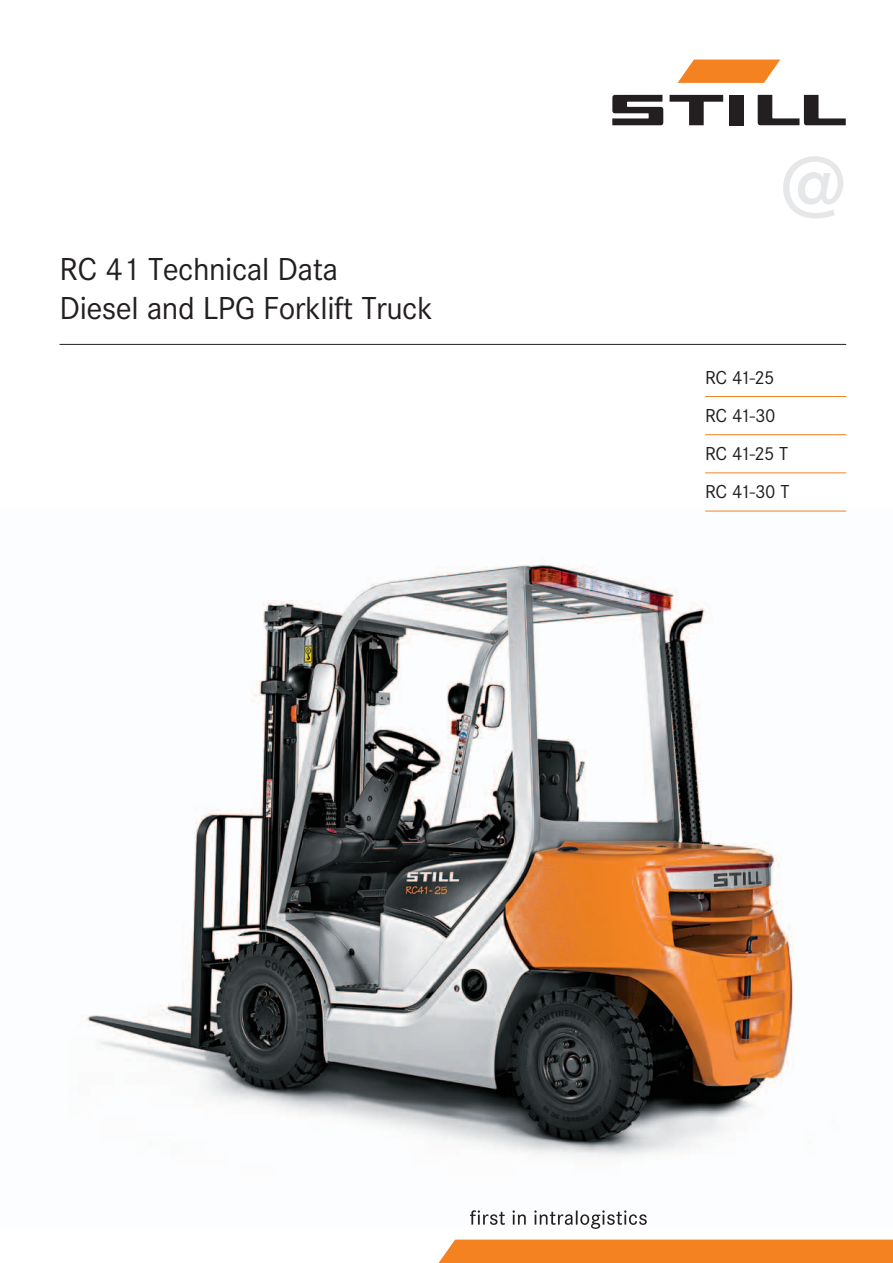
<style>
.page{position:relative;width:893px;height:1263px;background:#fff}
.page>*{position:absolute;margin:0;border:0;box-sizing:border-box;transform-origin:0 0}
.t1{font:600 90px "Corporate S";color:#e6e7e9}
.t2{font:33px/39px "Corporate S";letter-spacing:-.015em;color:#231f20}
.t3{font:19.5px/38.2px "Corporate S";letter-spacing:-.04em;color:#231f20}
</style>
<div class="page">
<img style="left:82px;top:510px;width:765px;height:648px">
<svg style="left:470px;top:1210px;width:177px;height:19px"></svg>
<div style="left:439px;top:1239px;width:454px;height:24px;background:#f58220"></div>
<svg style="left:670px;top:95px;width:53px;height:30px"></svg>
<div style="left:730px;top:95px;width:14px;height:30px;background:#231f20"></div>
<svg style="left:612px;top:95px;width:51px;height:30px"></svg>
<svg style="left:758px;top:95px;width:88px;height:30px"></svg>
<svg style="left:678px;top:60px;width:102px;height:23px;background:#f69543"></svg>
<hr style="left:705px;top:396px;width:141px;height:1px;background:#f58220">
<hr style="left:705px;top:434px;width:141px;height:1px;background:#f58220">
<hr style="left:705px;top:472px;width:141px;height:1px;background:#f58220">
<hr style="left:705px;top:511px;width:141px;height:1px;background:#f58220">
<hr style="left:60px;top:344px;width:786px;height:1px;background:#231f20">
<p class="t2" style="left:60px;top:247px;width:375px">RC 41 Technical Data<br>Diesel and LPG Forklift Truck</p>
<h1 class="t1" style="left:780px;top:121px;width:67px">@</h1>
<p class="t3" style="left:705px;top:357px;width:86px">RC 41-25<br>RC 41-30<br>RC 41-25 T<br>RC 41-30 T</p>
</div>
